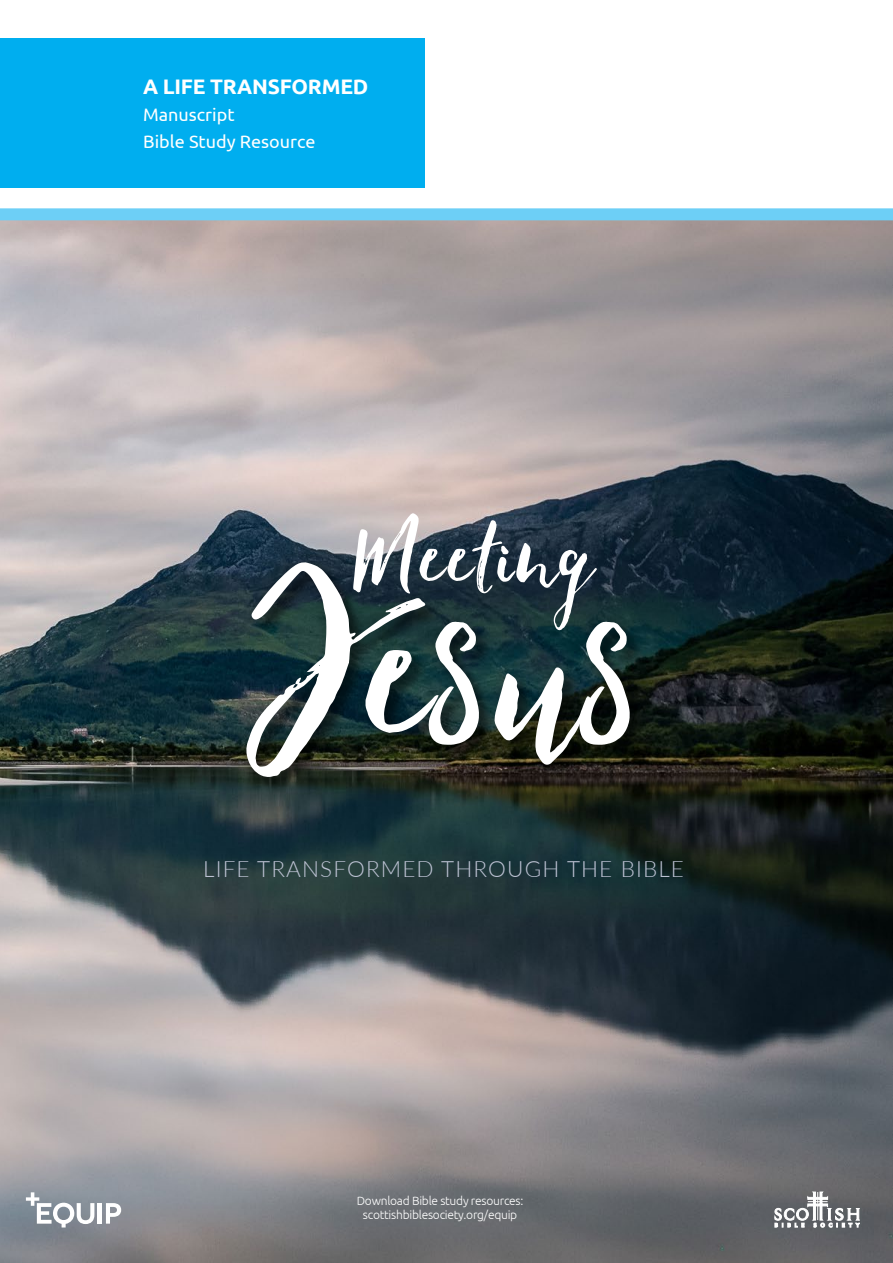
<style>
.page{position:relative;width:893px;height:1263px;background:#fff}
.page>*{position:absolute;margin:0;border:0;box-sizing:border-box;transform-origin:0 0}
.t1{font:304.5px "Hello Beautiful Alternates";letter-spacing:.02em;color:#fff}
.t2{font:118.5px "Hello Beautiful Alternates";letter-spacing:.02em;color:#fff}
.t3{font:300 22.5px "Lato";letter-spacing:.05em;color:#bdc2d3}
.t4{font:700 21px "Ubuntu";letter-spacing:-.01em;color:#fff}
.t5{font:18px/27px "Ubuntu";color:#fff}
.t6{font:300 12px/14.4px "Ubuntu";letter-spacing:-.02em;color:#fff;text-align:center}
</style>
<div class="page">
<img style="left:0;top:220px;width:893px;height:1043px">
<div style="left:0;top:38px;width:424px;height:150px;background:#00aeef"></div>
<svg style="left:775px;top:1192px;width:85px;height:35px"></svg>
<div style="left:0;top:208px;width:893px;height:12px;background:#6dcff6"></div>
<hr style="left:98px;top:1203px;width:4px;height:20px;background:#fff">
<svg style="left:106px;top:1203px;width:15px;height:20px"></svg>
<svg style="left:26px;top:1192px;width:68px;height:35px"></svg>
<div style="left:247px;top:563px;width:400px;height:231px;background:#000;opacity:.5"></div>
<div style="left:237px;top:552px;width:402px;height:234px;background:#000;opacity:.2"></div>
<h3 class="t4" style="left:143px;top:74px;width:227px">A LIFE TRANSFORMED</h3>
<h3 class="t5" style="left:143px;top:100px;width:174px">Manuscript<br>Bible Study Resource</h3>
<h2 class="t2" style="left:354px;top:501px;width:239px">Meeting</h2>
<h1 class="t1" style="left:256px;top:528px;width:384px">Jesus</h1>
<h3 class="t3" style="left:203px;top:853px;width:482px">LIFE TRANSFORMED THROUGH THE BIBLE</h3>
<p class="t6" style="left:357px;top:1193px;width:168px">Download Bible study resources: scottishbiblesociety.org/equip</p>
</div>
